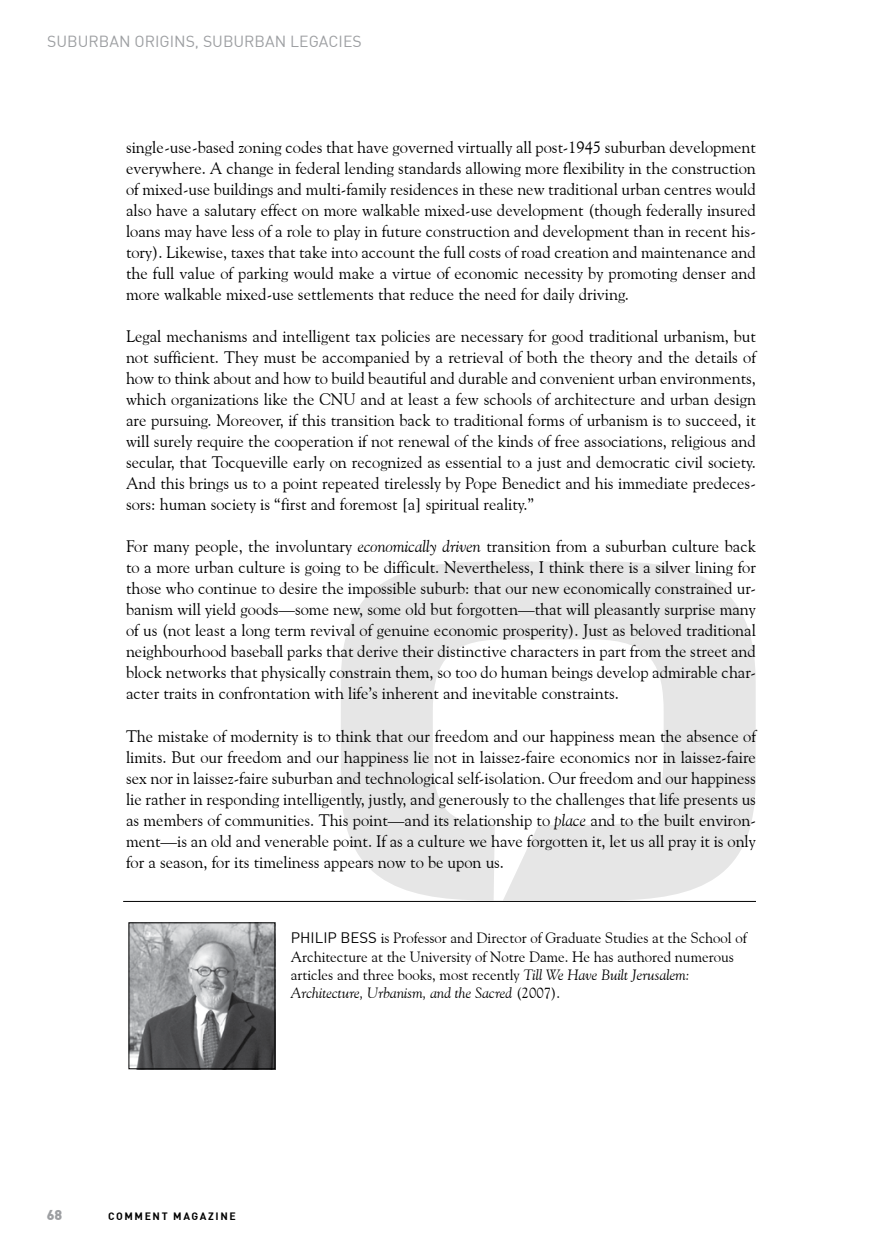
<style>
.page{position:relative;width:882px;height:1260px;background:#fff}
.page>*{position:absolute;margin:0;border:0;box-sizing:border-box;transform-origin:0 0}
.t1{font:16.62px/21px "Goudy Old Style BT";color:#000;text-align:justify}
.t2{font:15.75px "DIN";color:#9d9fa2}
.t3{font:14.88px/18.4px "Goudy Old Style BT";color:#000}
.t4{font:900 14px "DIN";color:#9d9fa2}
.t5{font:700 10.5px "DIN";letter-spacing:.15em;color:#000}
.s1{font-style:italic}
.s2{font-family:"DIN"}
</style>
<div class="page">
<svg style="left:341px;top:562px;width:415px;height:338px;fill:#e6e6e6"></svg>
<img style="left:130px;top:924px;width:143px;height:143px">
<div style="left:128px;top:922px;width:147px;height:147px;border:1px solid #000"></div>
<hr style="left:123px;top:901px;width:633px;height:1px;background:#000">
<p class="t2" style="left:47px;top:32px;width:300px">SUBURBAN ORIGINS, SUBURBAN LEGACIES</p>
<p class="t1" style="left:126px;top:136px;width:632px">single-use-based zoning codes that have governed virtually all post-1945 suburban development everywhere. A change in federal lending standards allowing more flexibility in the construction of mixed-use buildings and multi-family residences in these new traditional urban centres would also have a salutary effect on more walkable mixed-use development (though federally insured loans may have less of a role to play in future construction and development than in recent his&shy;tory). Likewise, taxes that take into account the full costs of road creation and maintenance and the full value of parking would make a virtue of economic necessity by promoting denser and more walkable mixed-use settlements that reduce the need for daily driving.</p>
<p class="t1" style="left:126px;top:325px;width:632px">Legal mechanisms and intelligent tax policies are necessary for good traditional urbanism, but not sufficient. They must be accompanied by a retrieval of both the theory and the details of how to think about and how to build beautiful and durable and convenient urban environments, which organizations like the CNU and at least a few schools of architecture and urban design are pursuing. Moreover, if this transition back to traditional forms of urbanism is to succeed, it will surely require the cooperation if not renewal of the kinds of free associations, religious and secular, that Tocqueville early on recognized as essential to a just and democratic civil society.<br>And this brings us to a point repeated tirelessly by Pope Benedict and his immediate predeces&shy;sors: human society is “first and foremost [a] spiritual reality.”</p>
<p class="t1" style="left:126px;top:536px;width:632px">For many people, the involuntary <span class="s1">economically driven</span> transition from a suburban culture back to a more urban culture is going to be difficult. Nevertheless, I think there is a silver lining for those who continue to desire the impossible suburb: that our new economically constrained ur&shy;banism will yield goods—some new, some old but forgotten—that will pleasantly surprise many of us (not least a long term revival of genuine economic prosperity). Just as beloved traditional neighbourhood baseball parks that derive their distinctive characters in part from the street and block networks that physically constrain them, so too do human beings develop admirable char&shy;acter traits in confrontation with life’s inherent and inevitable constraints.</p>
<p class="t1" style="left:126px;top:725px;width:632px">The mistake of modernity is to think that our freedom and our happiness mean the absence of limits. But our freedom and our happiness lie not in laissez-faire economics nor in laissez-faire sex nor in laissez-faire suburban and technological self-isolation. Our freedom and our happiness lie rather in responding intelligently, justly, and generously to the challenges that life presents us as members of communities. This point—and its relationship to <span class="s1">place</span> and to the built environ&shy;ment—is an old and venerable point. If as a culture we have forgotten it, let us all pray it is only for a season, for its timeliness appears now to be upon us.</p>
<p class="t3" style="left:291px;top:929px;width:457px"><span class="s2">PH ILIP BESS</span> is Professor and Director of Graduate Studies at the School of Architecture at the University of Notre Dame. He has authored numerous articles and three books, most recently <span class="s1">Till We Have Built Jerusalem:<br>Architecture, Urbanism, and the Sacred</span> (2007).</p>
<p class="t4" style="left:47px;top:1205px;width:17px">68</p>
<p class="t5" style="left:108px;top:1209px;width:129px">COMMENT MAGAZINE</p>
</div>
